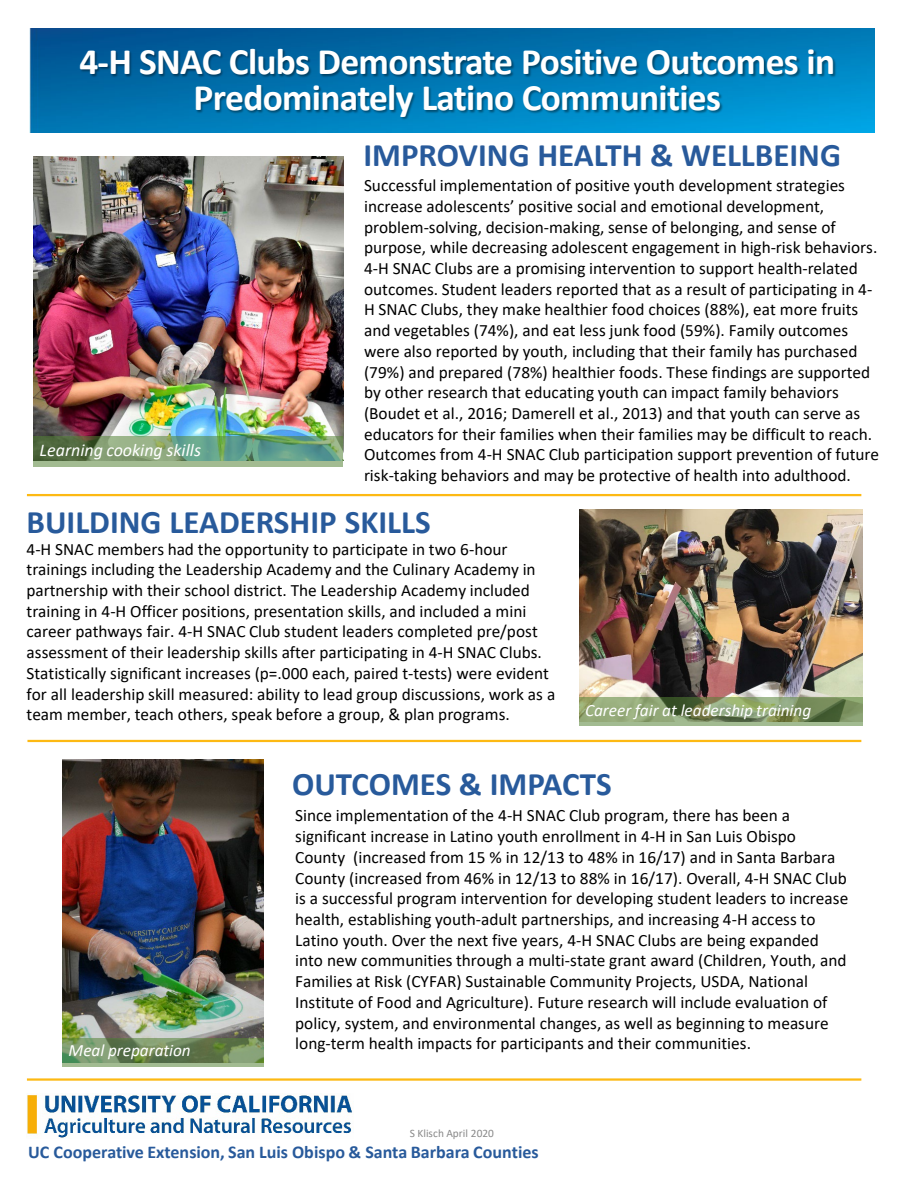
<style>
.page{position:relative;width:904px;height:1188px;background:#fff}
.page>*{position:absolute;margin:0;border:0;box-sizing:border-box;transform-origin:0 0}
.t1{font:700 37.5px/36px "Calibri";letter-spacing:-.02em;color:#fff;text-align:center}
.t2{font:700 33px "Calibri";color:#285a9b}
.t3{font:700 18px "Calibri";color:#285a9b}
.t4{font:italic 18px "Calibri";letter-spacing:-.005em;color:#fff}
.t5{font:17.25px/20.7px "Calibri";color:#000}
.t6{font:italic 17.25px "Calibri";color:#fff}
.t7{font:11.4px "Calibri";color:#898989}
</style>
<div class="page">
<img style="left:29px;top:28px;width:845px;height:104px">
<hr style="left:27px;top:1078px;width:833px;height:3px;background:#fdb913">
<img style="left:27px;top:1094px;width:325px;height:44px">
<img style="left:579px;top:510px;width:283px;height:187px">
<div style="left:579px;top:697px;width:283px;height:29px;background:#548235;opacity:.54"></div>
<img style="left:55px;top:28px;width:18px;height:83px">
<img style="left:73px;top:28px;width:11px;height:83px">
<img style="left:84px;top:28px;width:784px;height:83px">
<img style="left:169px;top:62px;width:578px;height:71px">
<img style="left:34px;top:157px;width:309px;height:279px">
<div style="left:34px;top:436px;width:309px;height:31px;background:#548235;opacity:.54"></div>
<hr style="left:27px;top:740px;width:833px;height:2px;background:#fdb913">
<img style="left:63px;top:760px;width:201px;height:278px">
<div style="left:63px;top:1038px;width:201px;height:28px;background:#548235;opacity:.54"></div>
<hr style="left:27px;top:494px;width:833px;height:2px;background:#fdb913">
<p class="t1" style="left:79px;top:43px;width:757px">4-H SNAC Clubs Demonstrate Positive Outcomes in<br>Predominately Latino Communities</p>
<p class="t4" style="left:40px;top:437px;width:163px">Learning cooking skills</p>
<p class="t2" style="left:363px;top:131px;width:479px">IMPROVING HEALTH &amp; WELLBEING</p>
<p class="t5" style="left:364px;top:175px;width:516px">Successful implementation of positive youth development strategies increase adolescents’ positive social and emotional development, problem-solving, decision-making, sense of belonging, and sense of purpose, while decreasing adolescent engagement in high-risk behaviors.<br>4-H SNAC Clubs are a promising intervention to support health-related outcomes. Student leaders reported that as a result of participating in 4- H SNAC Clubs, they make healthier food choices (88%), eat more fruits and vegetables (74%), and eat less junk food (59%). Family outcomes were also reported by youth, including that their family has purchased (79%) and prepared (78%) healthier foods. These findings are supported by other research that educating youth can impact family behaviors (Boudet et al., 2016; Damerell et al., 2013) and that youth can serve as educators for their families when their families may be difficult to reach.<br>Outcomes from 4-H SNAC Club participation support prevention of future risk-taking behaviors and may be protective of health into adulthood.</p>
<p class="t2" style="left:27px;top:499px;width:405px">BUILDING LEADERSHIP SKILLS</p>
<p class="t5" style="left:27px;top:538px;width:530px">4-H SNAC members had the opportunity to participate in two 6-hour trainings including the Leadership Academy and the Culinary Academy in partnership with their school district. The Leadership Academy included training in 4-H Officer positions, presentation skills, and included a mini career pathways fair. 4-H SNAC Club student leaders completed pre/post assessment of their leadership skills after participating in 4-H SNAC Clubs.<br>Statistically significant increases (p=.000 each, paired t-tests) were evident for all leadership skill measured: ability to lead group discussions, work as a team member, teach others, speak before a group, &amp; plan programs.</p>
<p class="t6" style="left:584px;top:698px;width:228px">Career fair at leadership training</p>
<p class="t6" style="left:69px;top:1039px;width:124px">Meal preparation</p>
<p class="t2" style="left:292px;top:761px;width:321px">OUTCOMES &amp; IMPACTS</p>
<p class="t5" style="left:295px;top:805px;width:554px">Since implementation of the 4-H SNAC Club program, there has been a significant increase in Latino youth enrollment in 4-H in San Luis Obispo County (increased from 15 % in 12/13 to 48% in 16/17) and in Santa Barbara County (increased from 46% in 12/13 to 88% in 16/17). Overall, 4-H SNAC Club is a successful program intervention for developing student leaders to increase health, establishing youth-adult partnerships, and increasing 4-H access to Latino youth. Over the next five years, 4-H SNAC Clubs are being expanded into new communities through a multi-state grant award (Children, Youth, and Families at Risk (CYFAR) Sustainable Community Projects, USDA, National Institute of Food and Agriculture). Future research will include evaluation of policy, system, and environmental changes, as well as beginning to measure long-term health impacts for participants and their communities.</p>
<p class="t7" style="left:409px;top:1125px;width:86px">S Klisch April 2020</p>
<p class="t3" style="left:28px;top:1139px;width:511px">UC Cooperative Extension, San Luis Obispo &amp; Santa Barbara Counties</p>
</div>
